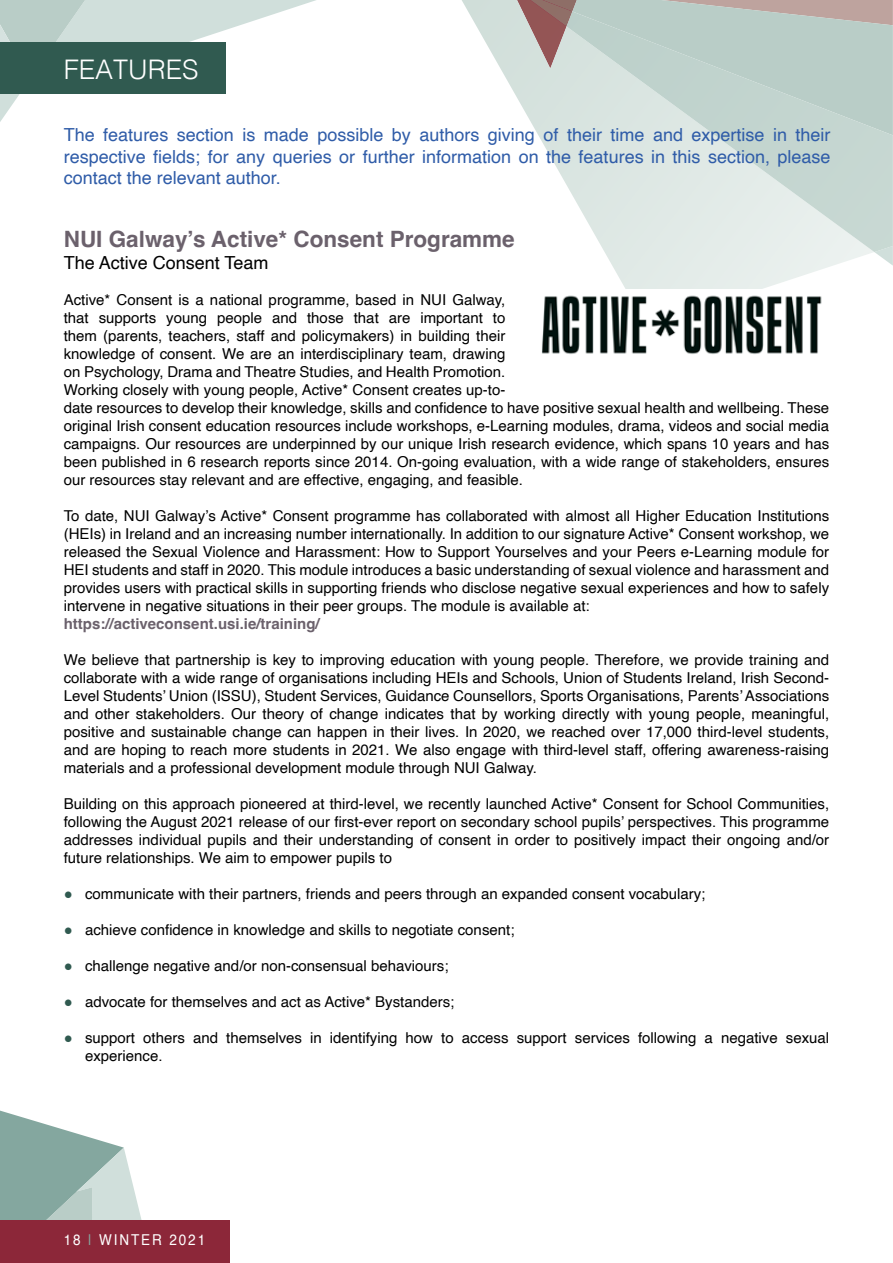
<style>
.page{position:relative;width:893px;height:1263px;background:#fff}
.page>*{position:absolute;margin:0;border:0;box-sizing:border-box;transform-origin:0 0}
.t1{font:300 27px "Helvetica";color:#fff}
.t2{font:700 22.5px "Helvetica";color:#6b616c}
.t3{font:18px/21.6px "Helvetica";color:#2f5ca8;text-align:justify}
.t4{font:18px "Helvetica";color:#000}
.t5{font:15px/18px "Helvetica";color:#000;text-align:justify}
.t6{font:700 15px "Helvetica";color:#6b616c}
.t7{font:15px "Helvetica";letter-spacing:.14em;color:#fff;scale:.9 1}
.s1{color:#305a50}
.s2{color:#85a8a0}
</style>
<div class="page">
<svg style="left:462px;top:0;width:365px;height:289px"></svg>
<svg style="left:0;top:0;width:316px;height:122px"></svg>
<svg style="left:517px;top:0;width:376px;height:267px;background:#d0dbd7"></svg>
<svg style="left:0;top:1110px;width:142px;height:110px"></svg>
<div style="left:0;top:1220px;width:230px;height:43px;background:#8c2739"></div>
<div style="left:0;top:43px;width:225px;height:51px;background:#305a50"></div>
<img style="left:541px;top:295px;width:281px;height:59px">
<h1 class="t1" style="left:64px;top:46px;width:137px">FEATURES</h1>
<p class="t3" style="left:64px;top:124px;width:768px">The features section is made possible by authors giving of their time and expertise in their respective fields; for any queries or further information on the features in this section, please contact the relevant author.</p>
<h2 class="t2" style="left:64px;top:225px;width:452px">NUI Galway’s Active* Consent Programme</h2>
<p class="t4" style="left:64px;top:249px;width:206px">The Active Consent Team</p>
<p class="t5" style="left:64px;top:291px;width:767px;text-align:left">Active* Consent is a national programme, based in NUI Galway,<br>that supports young people and those that are important to<br>them (parents, teachers, staff and policymakers) in building their<br>knowledge of consent. We are an interdisciplinary team, drawing<br>on Psychology, Drama and Theatre Studies, and Health Promotion.<br>Working closely with young people, Active* Consent creates up-to-<br>date resources to develop their knowledge, skills and confidence to have positive sexual health and wellbeing. These original Irish consent education resources include workshops, e-Learning modules, drama, videos and social media campaigns. Our resources are underpinned by our unique Irish research evidence, which spans 10 years and has been published in 6 research reports since 2014. On-going evaluation, with a wide range of stakeholders, ensures our resources stay relevant and are effective, engaging, and feasible.</p>
<p class="t5" style="left:64px;top:507px;width:767px">To date, NUI Galway’s Active* Consent programme has collaborated with almost all Higher Education Institutions (HEIs) in Ireland and an increasing number internationally. In addition to our signature Active* Consent workshop, we released the Sexual Violence and Harassment: How to Support Yourselves and your Peers e-Learning module for HEI students and staff in 2020. This module introduces a basic understanding of sexual violence and harassment and provides users with practical skills in supporting friends who disclose negative sexual experiences and how to safely intervene in negative situations in their peer groups. The module is available at:</p>
<p class="t6" style="left:64px;top:615px;width:257px">https://activeconsent.usi.ie/training/</p>
<p class="t5" style="left:64px;top:651px;width:767px">We believe that partnership is key to improving education with young people. Therefore, we provide training and collaborate with a wide range of organisations including HEIs and Schools, Union of Students Ireland, Irish Second-Level Students’ Union (ISSU), Student Services, Guidance Counsellors, Sports Organisations, Parents’ Associations and other stakeholders. Our theory of change indicates that by working directly with young people, meaningful, positive and sustainable change can happen in their lives. In 2020, we reached over 17,000 third-level students, and are hoping to reach more students in 2021. We also engage with third-level staff, offering awareness-raising materials and a professional development module through NUI Galway.</p>
<p class="t5" style="left:64px;top:795px;width:767px">Building on this approach pioneered at third-level, we recently launched Active* Consent for School Communities, following the August 2021 release of our first-ever report on secondary school pupils’ perspectives. This programme addresses individual pupils and their understanding of consent in order to positively impact their ongoing and/or future relationships. We aim to empower pupils to</p>
<p class="t5" style="left:64px;top:885px;width:643px"><span class="s1">●</span> communicate with their partners, friends and peers through an expanded consent vocabulary;</p>
<p class="t5" style="left:64px;top:921px;width:452px"><span class="s1">●</span> achieve confidence in knowledge and skills to negotiate consent;</p>
<p class="t5" style="left:64px;top:957px;width:386px"><span class="s1">●</span> challenge negative and/or non-consensual behaviours;</p>
<p class="t5" style="left:64px;top:993px;width:392px"><span class="s1">●</span> advocate for themselves and act as Active* Bystanders;</p>
<p class="t5" style="left:85px;top:1029px;width:746px;text-indent:-21px"><span class="s1">●</span> support others and themselves in identifying how to access support services following a negative sexual experience.</p>
<p class="t7" style="left:64px;top:1228px;width:159px">18 <span class="s2">|</span> WINTER 2021</p>
</div>
